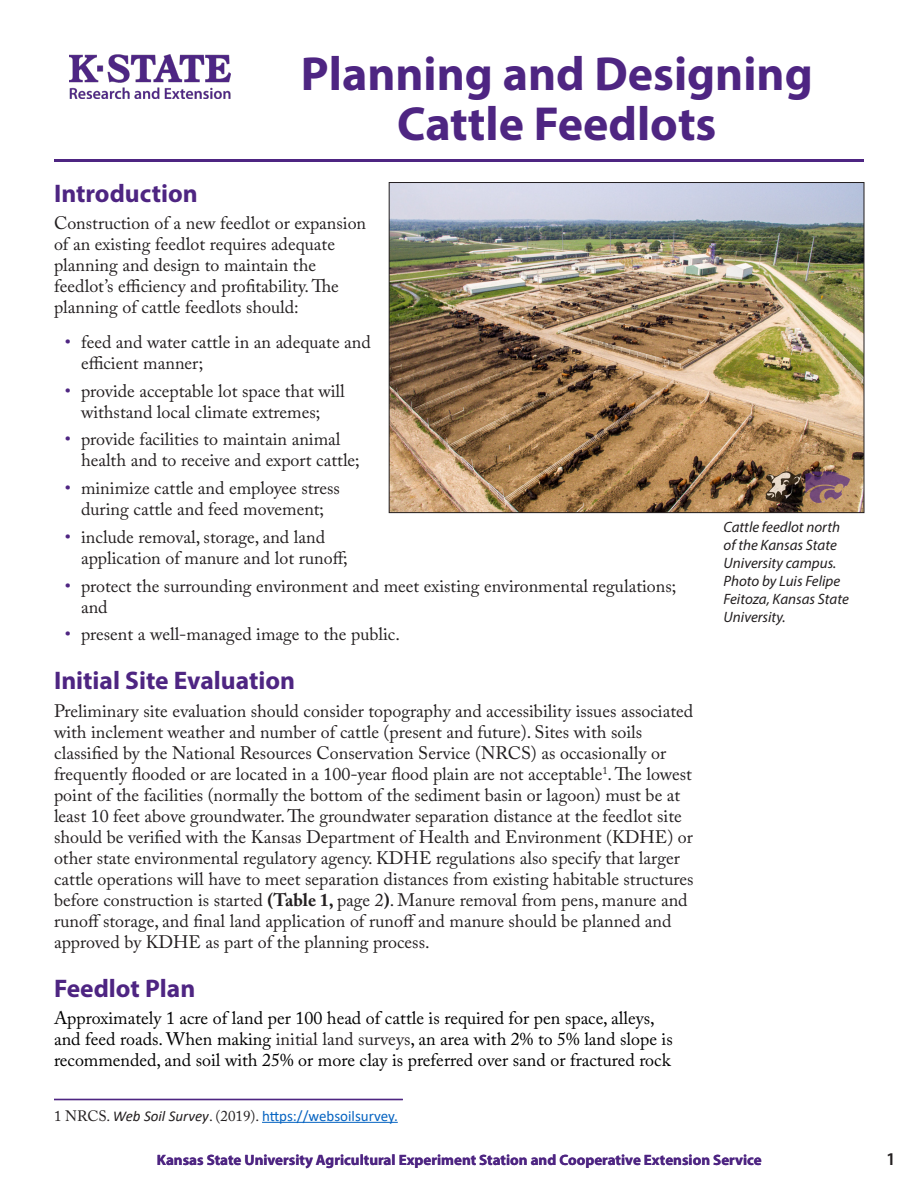
<style>
.page{position:relative;width:918px;height:1188px;background:#fff}
.page>*{position:absolute;margin:0;border:0;box-sizing:border-box;transform-origin:0 0}
.t1{font:700 48px/49.5px "Myriad Pro";color:#4e2582;text-align:center}
.Header_1{font:700 25.5px "Myriad Pro";color:#4e2582}
.Body_text{font:18px/21px "Adobe Caslon Pro";color:#231f20}
.Body_text-2{font:18px/21px "Adobe Caslon Pro";color:#000}
.t2{font:600 18px "Myriad Pro";color:#231f20}
.t3{font:italic 15px/18px "Myriad Pro";color:#231f20}
.Disclaimer{font:700 15px "Myriad Pro";color:#4e2582}
.footnote_text{font:15px "Calibri";color:#0563c1}
.s1{color:#4e2582}
.s2{font-weight:700}
.s3{color:#231f20}
.s4{font-family:"Adobe Caslon Pro";color:#231f20}
.s5{font-style:italic;color:#231f20}
</style>
<div class="page">
<img style="left:69px;top:54px;width:162px;height:45px">
<hr style="left:54px;top:159px;width:810px;height:3px;background:#4e2582">
<img style="left:391px;top:184px;width:471px;height:327px">
<div style="left:389px;top:182px;width:475px;height:331px;border:1px solid #231f20"></div>
<hr style="left:262px;top:1122px;width:136px;height:1px;background:#0563c1">
<hr style="left:54px;top:1099px;width:349px;height:1px;background:#4e2582">
<hr style="left:54px;top:1100px;width:349px;height:1px;background:#4e2582">
<p class="t1" style="left:301px;top:48px;width:513px">Planning and Designing<br>Cattle Feedlots</p>
<p class="Header_1" style="left:54px;top:176px;width:145px">Introduction</p>
<p class="Body_text" style="left:54px;top:213px;width:314px">Construction of a new feedlot or expansion of an existing feedlot requires adequate planning and design to maintain the feedlot’s efficiency and profitability. The planning of cattle feedlots should:</p>
<p class="Body_text" style="left:81px;top:331px;width:291px;text-indent:-16px"><span class="s1">•</span> feed and water cattle in an adequate and efficient manner;</p>
<p class="Body_text" style="left:65px;top:380px;width:282px;text-align:center"><span class="s1">•</span> provide acceptable lot space that will withstand local climate extremes;</p>
<p class="Body_text" style="left:81px;top:429px;width:280px;text-indent:-16px"><span class="s1">•</span> provide facilities to maintain animal health and to receive and export cattle;</p>
<p class="Body_text" style="left:65px;top:477px;width:277px;text-align:center"><span class="s1">•</span> minimize cattle and employee stress during cattle and feed movement;</p>
<p class="Body_text" style="left:81px;top:526px;width:268px;text-indent:-16px"><span class="s1">•</span> include removal, storage, and land application of manure and lot runoff;</p>
<p class="Body_text" style="left:81px;top:575px;width:597px;text-indent:-16px"><span class="s1">•</span> protect the surrounding environment and meet existing environmental regulations; and</p>
<p class="Body_text" style="left:65px;top:624px;width:337px"><span class="s1">•</span> present a well-managed image to the public.</p>
<p class="Header_1" style="left:54px;top:664px;width:243px">Initial Site Evaluation</p>
<p class="Body_text" style="left:54px;top:700px;width:641px">Preliminary site evaluation should consider topography and accessibility issues associated with inclement weather and number of cattle (present and future). Sites with soils classified by the National Resources Conservation Service (NRCS) as occasionally or frequently flooded or are located in a 100-year flood plain are not acceptable<sup>1</sup>. The lowest point of the facilities (normally the bottom of the sediment basin or lagoon) must be at least 10 feet above groundwater. The groundwater separation distance at the feedlot site should be verified with the Kansas Department of Health and Environment (KDHE) or other state environmental regulatory agency. KDHE regulations also specify that larger cattle operations will have to meet separation distances from existing habitable structures before construction is started <span class="s2">(Table 1,</span> page 2<span class="s2">)</span>. Manure removal from pens, manure and runoff storage, and final land application of runoff and manure should be planned and approved by KDHE as part of the planning process.</p>
<p class="Header_1" style="left:54px;top:971px;width:143px">Feedlot Plan</p>
<p class="Body_text-2" style="left:54px;top:1008px;width:620px">Approximately 1 acre of land per 100 head of cattle is required for pen space, alleys, and feed roads. When making <span class="s3">initial land surveys</span>, an area with 2% to 5% land slope is recommended, and soil with 25% or more clay is preferred over sand or fractured rock</p>
<p class="footnote_text" style="left:54px;top:1105px;width:345px"><span class="s4">1 NRCS.</span> <span class="s5">Web Soil Survey</span><span class="s4">. (2019).</span> https://websoilsurvey.</p>
<p class="t3" style="left:724px;top:517px;width:127px">Cattle feedlot north of the Kansas State<br>University campus.<br>Photo by Luis Felipe<br>Feitoza, Kansas State<br>University.</p>
<p class="Disclaimer" style="left:157px;top:1150px;width:607px">Kansas State University Agricultural Experiment Station and Cooperative Extension Service</p>
<p class="t2" style="left:886px;top:1147px;width:11px">1</p>
</div>
